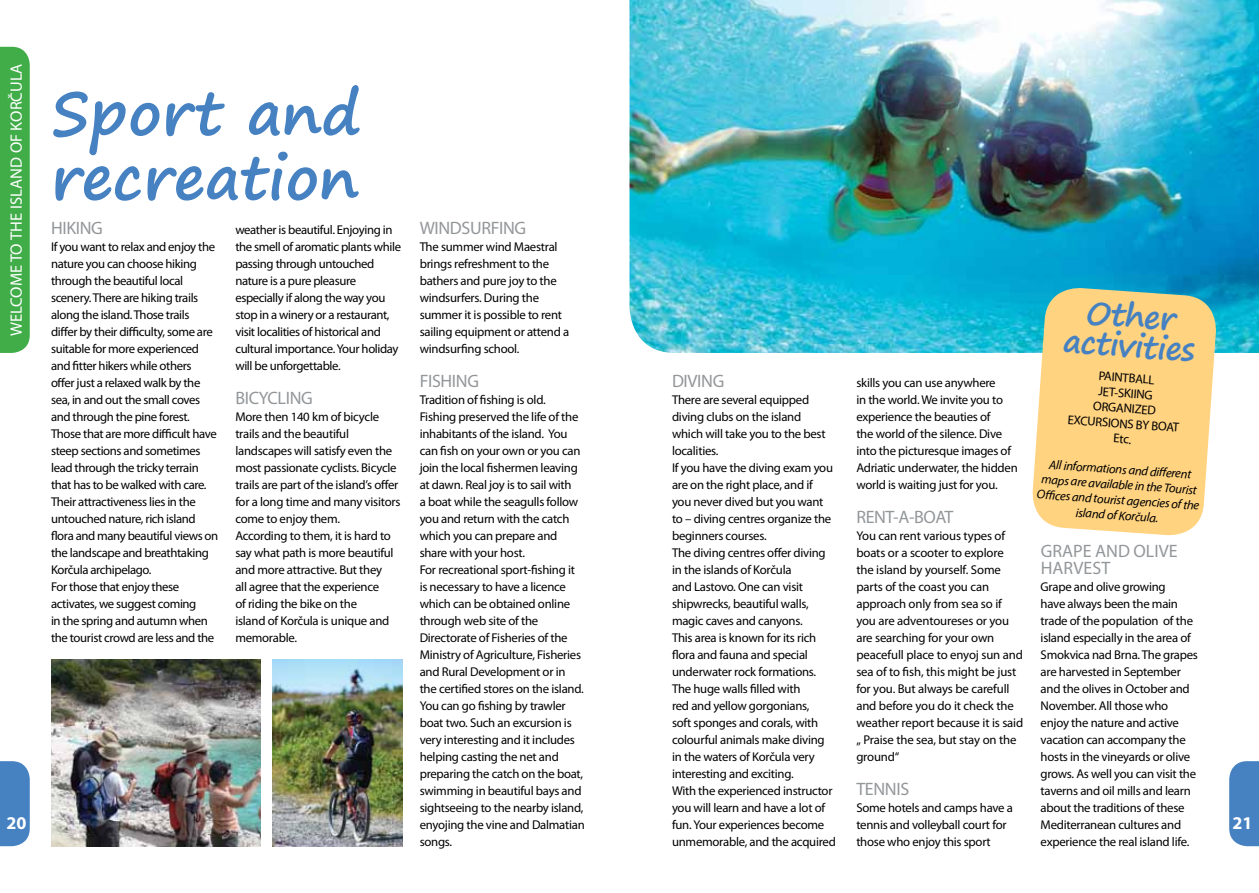
<style>
.page{position:relative;width:1259px;height:893px;background:#fff}
.page>*{position:absolute;margin:0;border:0;box-sizing:border-box;transform-origin:0 0}
.t1{font:700 60px/64.5px "Segoe Print";color:#4681c2}
.t2{font:700 31.5px/30px "Segoe Print";color:#4681c2;text-align:center}
.t3{font:18px "Myriad Pro";letter-spacing:-.02em;color:#94979a}
.t4{font:700 18px "Myriad Pro";color:#fff}
.t5{font:16.5px "Myriad Pro";color:#fff}
.t6{font:12.75px/17px "Myriad Pro";letter-spacing:-.02em;color:#000}
.t7{font:italic 12.75px/15.3px "Myriad Pro";color:#000;text-align:center}
</style>
<div class="page">
<div style="left:0;top:47px;width:30px;height:306px;background:#41ad49"></div>
<svg style="left:0;top:761px;width:30px;height:85px"></svg>
<svg style="left:1229px;top:761px;width:30px;height:85px"></svg>
<img style="left:272px;top:659px;width:131px;height:187px">
<img style="left:629px;top:0;width:630px;height:353px">
<img style="left:51px;top:659px;width:210px;height:187px">
<svg style="left:1030px;top:286px;width:188px;height:250px;fill:#ffd380"></svg>
<p class="t5" style="left:6px;top:336px;width:274px;rotate:-90deg">WELCOME TO the ISLAND OF KORČULA</p>
<h1 class="t1" style="left:51px;top:79px;width:312px">Sport and recreation</h1>
<h3 class="t3" style="left:420px;top:217px;width:108px">WINDSURFING</h3>
<p class="t6" style="left:420px;top:238px;width:151px">The summer wind Maestral brings refreshment to the bathers and pure joy to the windsurfers. During the summer it is possible to rent sailing equipment or attend a windsurfing school.</p>
<h3 class="t3" style="left:420px;top:370px;width:61px">FISHING</h3>
<p class="t6" style="left:420px;top:391px;width:167px">Tradition of fishing is old.<br>Fishing preserved the life of the inhabitants of the island. You can fish on your own or you can join the local fishermen leaving at dawn. Real joy is to sail with<br>a boat while the seagulls follow you and return with the catch which you can prepare and share with your host.<br>For recreational sport-fishing it is necessary to have a licence which can be obtained online through web site of the<br>Directorate of Fisheries of the<br>Ministry of Agriculture, Fisheries and Rural Development or in the certified stores on the island.<br>You can go fishing by trawler boat two. Such an excursion is very interesting and it includes helping casting the net and preparing the catch on the boat, swimming in beautiful bays and sightseeing to the nearby island, enyojing the vine and Dalmatian songs.</p>
<h3 class="t3" style="left:51px;top:217px;width:53px">HIKING</h3>
<p class="t6" style="left:51px;top:238px;width:169px">If you want to relax and enjoy the nature you can choose hiking through the beautiful local scenery. There are hiking trails along the island. Those trails differ by their difficulty, some are suitable for more experienced and fitter hikers while others offer just a relaxed walk by the sea, in and out the small coves and through the pine forest.<br>Those that are more difficult have steep sections and sometimes lead through the tricky terrain that has to be walked with care.<br>Their attractiveness lies in the untouched nature, rich island flora and many beautiful views on the landscape and breathtaking<br>Korčula archipelago.<br>For those that enjoy these activates, we suggest coming<br>in the spring and autumn when the tourist crowd are less and the</p>
<p class="t6" style="left:235px;top:221px;width:167px">weather is beautiful. Enjoying in the smell of aromatic plants while passing through untouched nature is a pure pleasure especially if along the way you stop in a winery or a restaurant, visit localities of historical and cultural importance. Your holiday will be unforgettable.</p>
<h3 class="t3" style="left:235px;top:387px;width:79px">BICYCLING</h3>
<p class="t6" style="left:235px;top:408px;width:166px">More then 140 km of bicycle trails and the beautiful landscapes will satisfy even the most passionate cyclists. Bicycle trails are part of the island’s offer for a long time and many visitors come to enjoy them.<br>According to them, it is hard to say what path is more beautiful and more attractive. But they<br>all agree that the experience<br>of riding the bike on the<br>island of Korčula is unique and memorable.</p>
<h2 class="t2" style="left:1066px;top:295px;width:133px;rotate:4deg">Other activities</h2>
<p class="t6" style="left:1071px;top:366px;width:113px;line-height:15.3px;text-align:center;rotate:4deg">PAINTBALL<br>JET-SKIING<br>ORGANIZED<br>EXCURSIONS BY BOAT<br>Etc.</p>
<p class="t7" style="left:1039px;top:456px;width:164px;rotate:4deg">All informations and diff erent maps are available in the Tourist<br>Offi ces and tourist agencies of the island of Korčula.</p>
<h3 class="t3" style="left:672px;top:370px;width:54px">DIVING</h3>
<p class="t6" style="left:672px;top:391px;width:165px">There are several equipped diving clubs on the island<br>which will take you to the best localities.<br>If you have the diving exam you are on the right place, and if<br>you never dived but you want to – diving centres organize the beginners courses.<br>The diving centres offer diving in the islands of Korčula<br>and Lastovo. One can visit shipwrecks, beautiful walls, magic caves and canyons.<br>This area is known for its rich flora and fauna and special underwater rock formations.<br>The huge walls filled with<br>red and yellow gorgonians,<br>soft sponges and corals, with colourful animals make diving in the waters of Korčula very interesting and exciting.<br>With the experienced instructor you will learn and have a lot of fun. Your experiences become unmemorable, and the acquired</p>
<p class="t6" style="left:856px;top:374px;width:163px">skills you can use anywhere<br>in the world. We invite you to experience the beauties of<br>the world of the silence. Dive into the picturesque images of<br>Adriatic underwater, the hidden world is waiting just for you.</p>
<h3 class="t3" style="left:856px;top:506px;width:99px">RENT-A-BOAT</h3>
<p class="t6" style="left:856px;top:527px;width:168px">You can rent various types of boats or a scooter to explore the island by yourself. Some parts of the coast you can approach only from sea so if you are adventoureses or you are searching for your own peacefull place to enyoj sun and sea of to fish, this might be just for you. But always be carefull and before you do it check the weather report because it is said „ Praise the sea, but stay on the ground“</p>
<h3 class="t3" style="left:856px;top:778px;width:54px">TENNIS</h3>
<p class="t6" style="left:856px;top:799px;width:158px">Some hotels and camps have a tennis and volleyball court for those who enjoy this sport</p>
<h3 class="t3" style="left:1040px;top:540px;width:67px">Grape and</h3>
<h3 class="t3" style="left:1133px;top:540px;width:10px">olive</h3>
<h3 class="t3" style="left:1040px;top:557px;width:23px">harvest</h3>
<p class="t6" style="left:1040px;top:578px;width:159px">Grape and olive growing<br>have always been the main trade of the population of the island especially in the area of<br>Smokvica nad Brna. The grapes are harvested in September and the olives in October and<br>November. All those who enjoy the nature and active vacation can accompany the hosts in the vineyards or olive grows. As well you can visit the taverns and oil mills and learn about the traditions of these<br>Mediterranean cultures and experience the real island life.</p>
<h3 class="t4" style="left:6px;top:811px;width:21px">20</h3>
<h3 class="t4" style="left:1232px;top:811px;width:21px">21</h3>
</div>
